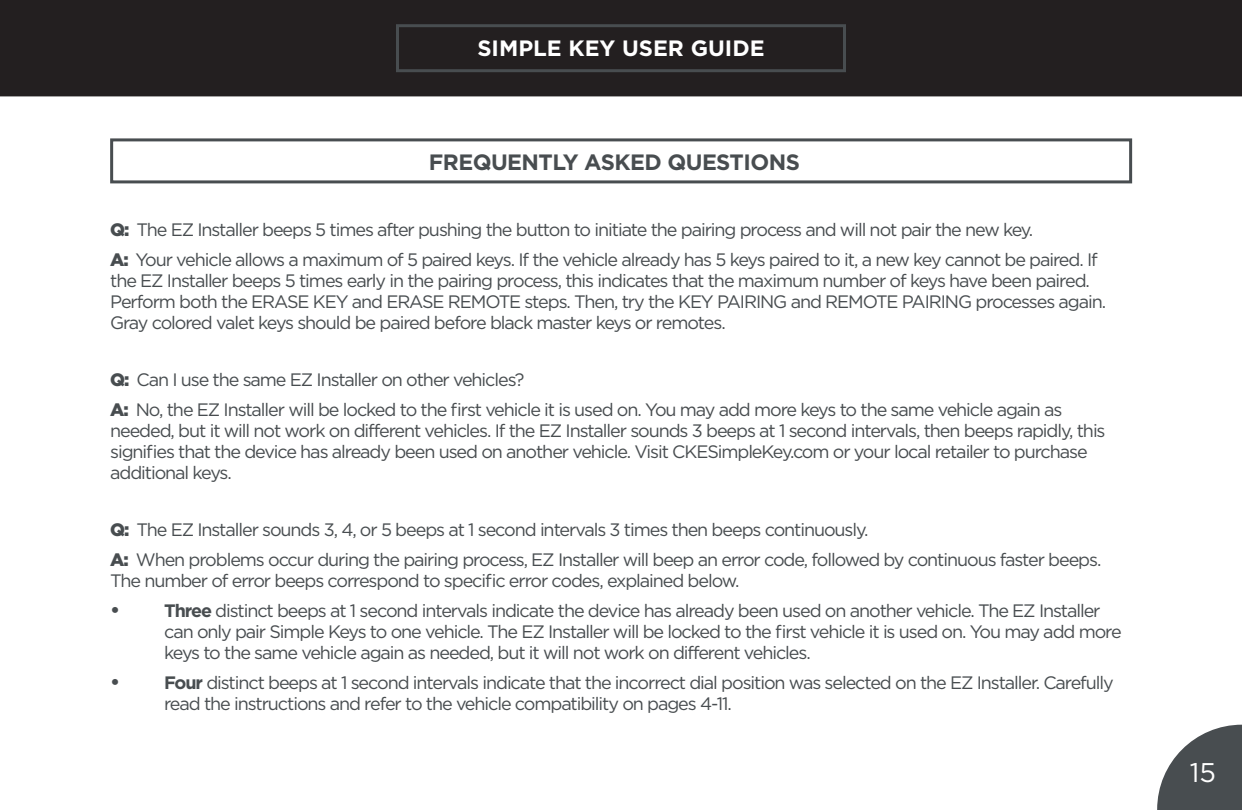
<style>
.page{position:relative;width:1242px;height:810px;background:#fff}
.page>*{position:absolute;margin:0;border:0;box-sizing:border-box;transform-origin:0 0}
.t1{font:27px "Gotham";color:#fff}
.Boxed_Note_With_Rule{font:700 22.2px "Gotham";letter-spacing:-.025em;color:#484d50}
.t2{font:700 22.2px "Gotham";color:#fff}
.Boxed_Note_With_Rule-2{font:18px/21px "Gotham";letter-spacing:-.06em;color:#484d50}
.s1{font-weight:900}
.s2{font-weight:700;font-size:20.1px}
.s3{font-weight:700}
</style>
<div class="page">
<div style="left:0;top:0;width:1242px;height:96px;background:#231f20"></div>
<div style="left:396px;top:24px;width:450px;height:48px;border:3px solid #484d50"></div>
<svg style="left:1157px;top:725px;width:85px;height:85px"></svg>
<div style="left:110px;top:138px;width:1022px;height:45px;border:3px solid #484d50"></div>
<p class="t2" style="left:477px;top:35px;width:289px">SIMPLE KEY USER GUIDE</p>
<p class="Boxed_Note_With_Rule" style="left:429px;top:150px;width:372px">FREQUENTLY ASKED QUESTIONS</p>
<p class="Boxed_Note_With_Rule-2" style="left:110px;top:215px;width:989px;line-height:30px"><span class="s1">Q:</span> The EZ Installer beeps 5 times after pushing the button to initiate the pairing process and will not pair the new key.<br><span class="s1">A:</span> Your vehicle allows a maximum of 5 paired keys. If the vehicle already has 5 keys paired to it, a new key cannot be paired. If</p>
<p class="Boxed_Note_With_Rule-2" style="left:110px;top:270px;width:998px">the EZ Installer beeps 5 times early in the pairing process, this indicates that the maximum number of keys have been paired.<br>Perform both the ERASE KEY and ERASE REMOTE steps. Then, try the KEY PAIRING and REMOTE PAIRING processes again.<br>Gray colored valet keys should be paired before black master keys or remotes.</p>
<p class="Boxed_Note_With_Rule-2" style="left:110px;top:365px;width:954px;line-height:30px"><span class="s1">Q:</span> Can I use the same EZ Installer on other vehicles?<br><span class="s1">A:</span> No, the EZ Installer will be locked to the first vehicle it is used on. You may add more keys to the same vehicle again as</p>
<p class="Boxed_Note_With_Rule-2" style="left:110px;top:420px;width:997px">needed, but it will not work on different vehicles. If the EZ Installer sounds 3 beeps at 1 second intervals, then beeps rapidly, this signifies that the device has already been used on another vehicle. Visit CKESimpleKey.com or your local retailer to purchase additional keys.</p>
<p class="Boxed_Note_With_Rule-2" style="left:110px;top:515px;width:993px;line-height:30px"><span class="s1">Q:</span> The EZ Installer sounds 3, 4, or 5 beeps at 1 second intervals 3 times then beeps continuously.<br><span class="s1">A:</span> When problems occur during the pairing process, EZ Installer will beep an error code, followed by continuous faster beeps.</p>
<p class="Boxed_Note_With_Rule-2" style="left:110px;top:570px;width:631px">The number of error beeps correspond to specific error codes, explained below.</p>
<p class="Boxed_Note_With_Rule-2" style="left:164px;top:600px;width:959px;text-indent:-54px"><span class="s2">•</span> <span class="s3">Three</span> distinct beeps at 1 second intervals indicate the device has already been used on another vehicle. The EZ Installer can only pair Simple Keys to one vehicle. The EZ Installer will be locked to the first vehicle it is used on. You may add more keys to the same vehicle again as needed, but it will not work on different vehicles.</p>
<p class="Boxed_Note_With_Rule-2" style="left:164px;top:672px;width:951px;text-indent:-54px"><span class="s2">•</span> <span class="s3">Four</span> distinct beeps at 1 second intervals indicate that the incorrect dial position was selected on the EZ Installer. Carefully read the instructions and refer to the vehicle compatibility on pages 4-11.</p>
<h1 class="t1" style="left:1190px;top:758px;width:28px">15</h1>
</div>
